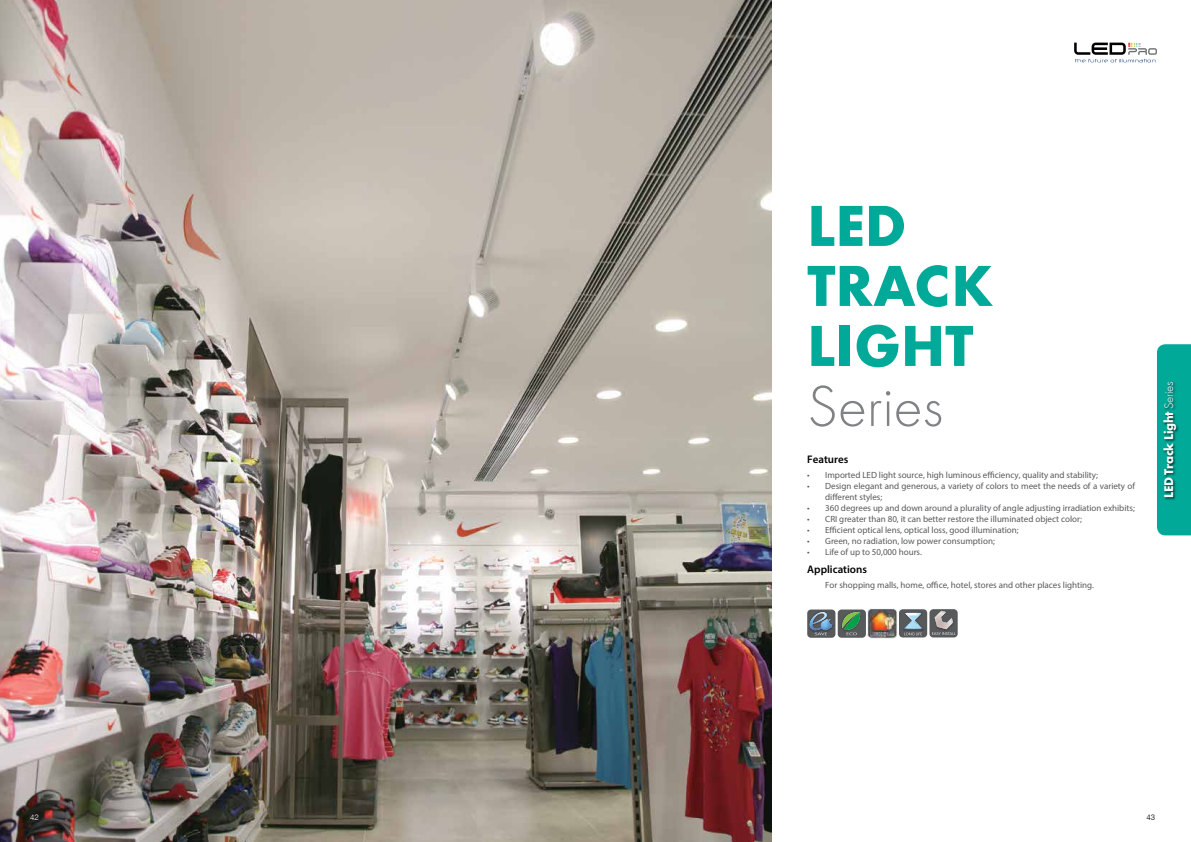
<style>
.page{position:relative;width:1191px;height:842px;background:#fff}
.page>*{position:absolute;margin:0;border:0;box-sizing:border-box;transform-origin:0 0}
.t1{font:60px/60px "Futura T Bold";color:#00a998}
.t2{font:60px "Futura T Light";color:#808285}
.t3{font:13px "Futura T Bold";letter-spacing:-.025em;color:#fff}
.t4{font:600 11px "Myriad Pro";color:#000}
.t5{font:9px/11px "Myriad Pro";color:#58595b}
.t6{font:300 8px "Swiss 721 BT";color:#fff}
.t7{font:300 8px "Swiss 721 BT";color:#000}
.s1{font-family:"Futura T Light"}
</style>
<div class="page">
<div style="left:837px;top:609px;width:29px;height:29px;background:#58595b;border-radius:4px"></div>
<svg style="left:841px;top:612px;width:19px;height:23px"></svg>
<div style="left:807px;top:609px;width:28px;height:29px;background:#58595b;border-radius:4px"></div>
<svg style="left:811px;top:630px;width:18px;height:5px"></svg>
<img style="left:809px;top:612px;width:24px;height:18px">
<div style="left:929px;top:609px;width:28px;height:28px;background:#58595b;border-radius:4px"></div>
<svg style="left:932px;top:611px;width:23px;height:24px"></svg>
<div style="left:899px;top:609px;width:28px;height:28px;background:#58595b;border-radius:4px"></div>
<img style="left:903px;top:612px;width:21px;height:19px">
<svg style="left:904px;top:613px;width:18px;height:22px"></svg>
<img style="left:865px;top:608px;width:32px;height:31px">
<img style="left:0;top:0;width:771px;height:842px">
<div style="left:1157px;top:344px;width:34px;height:191px;background:#00a998"></div>
<div style="left:1162px;top:381px;width:17px;height:120px;background:#000;opacity:.75"></div>
<svg style="left:1074px;top:43px;width:83px;height:19px"></svg>
<h1 class="t1" style="left:807px;top:196px;width:188px">LED<br>TRACK<br>LIGHT</h1>
<h1 class="t2" style="left:807px;top:372px;width:137px">Series</h1>
<p class="t4" style="left:807px;top:452px;width:43px">Features</p>
<p class="t5" style="left:807px;top:469px;width:292px">• Imported LED light source, high luminous efficiency, quality and stability;</p>
<p class="t5" style="left:825px;top:480px;width:311px;text-indent:-18px">• Design elegant and generous, a variety of colors to meet the needs of a variety of different styles;</p>
<p class="t5" style="left:807px;top:502px;width:329px">• 360 degrees up and down around a plurality of angle adjusting irradiation exhibits;</p>
<p class="t5" style="left:807px;top:513px;width:276px">• CRI greater than 80, it can better restore the illuminated object color;</p>
<p class="t5" style="left:807px;top:524px;width:213px">• Efficient optical lens, optical loss, good illumination;</p>
<p class="t5" style="left:807px;top:535px;width:189px">• Green, no radiation, low power consumption;</p>
<p class="t5" style="left:807px;top:546px;width:116px">• Life of up to 50,000 hours.</p>
<p class="t4" style="left:807px;top:563px;width:61px">Applications</p>
<p class="t5" style="left:825px;top:580px;width:270px">For shopping malls, home, office, hotel, stores and other places lighting.</p>
<h2 class="t3" style="left:1161px;top:498px;width:118px;rotate:-90deg">LED Track Light <span class="s1">Series</span></h2>
<p class="t6" style="left:30px;top:812px;width:10px">42</p>
<p class="t7" style="left:1146px;top:812px;width:10px">43</p>
</div>
